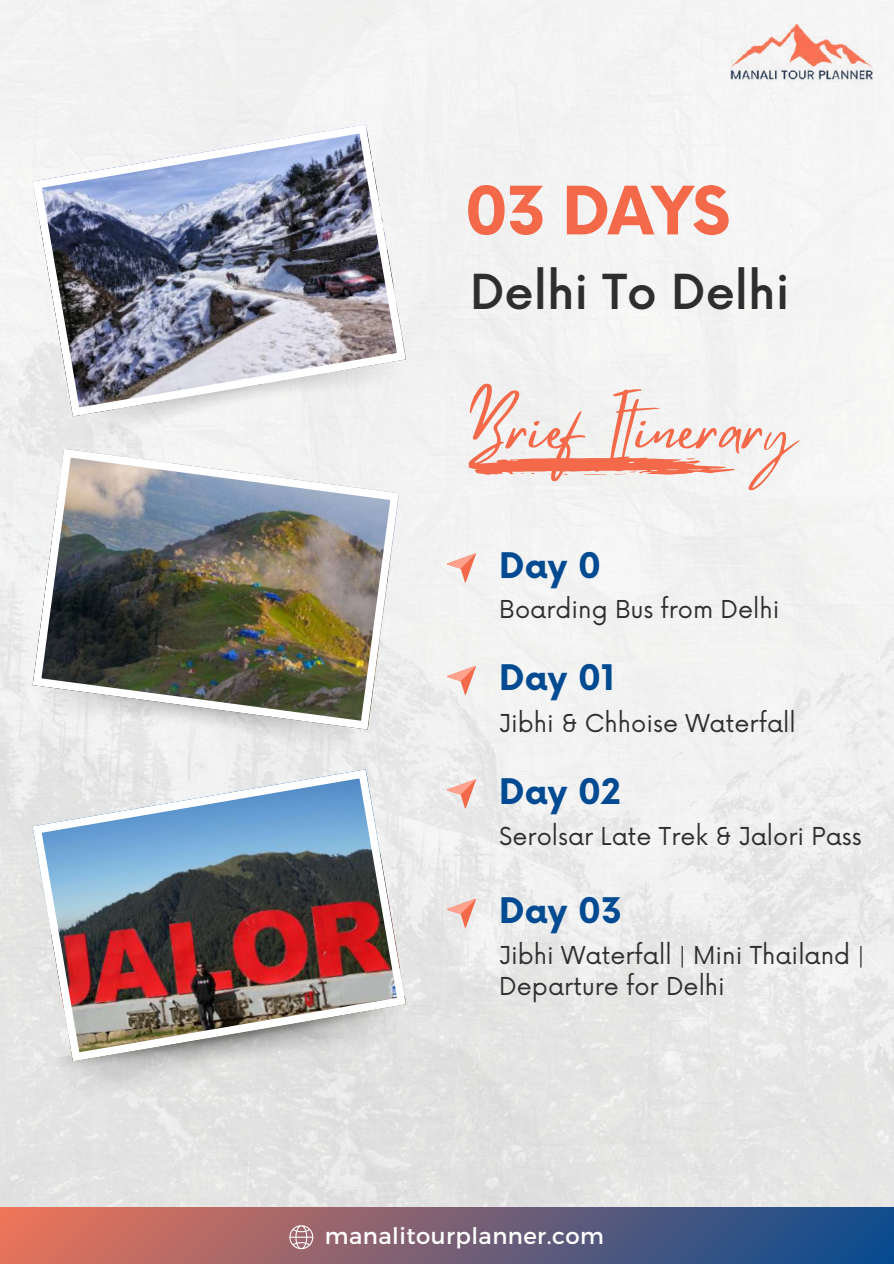
<style>
.page{position:relative;width:894px;height:1264px;background:#fff}
.page>*{position:absolute;margin:0;border:0;box-sizing:border-box;transform-origin:0 0}
.t1{font:700 64.95px "Now";letter-spacing:-.03em;color:#f36949}
.t2{font:62.1px "Mistrully";color:#f36949}
.t3{font:500 46.95px "Now";color:#2f2e2e}
.t4{font:700 34.35px "Now";color:#024a91}
.t5{font:24px/31.8px "Now";color:#2f2e2e}
.t6{font:22.8px "Montserrat";letter-spacing:.02em;color:#fff}
</style>
<div class="page">
<img style="left:33px;top:124px;width:372px;height:292px">
<img style="left:33px;top:769px;width:372px;height:292px">
<img style="left:24px;top:670px;width:343px;height:99px">
<img style="left:33px;top:449px;width:365px;height:280px">
<svg style="left:468px;top:458px;width:266px;height:18px"></svg>
<img style="left:730px;top:25px;width:142px;height:60px">
<svg style="left:446px;top:553px;width:30px;height:29px"></svg>
<svg style="left:446px;top:666px;width:30px;height:29px"></svg>
<svg style="left:446px;top:779px;width:30px;height:29px"></svg>
<svg style="left:446px;top:898px;width:30px;height:29px"></svg>
<div style="left:0;top:1207px;width:893px;height:56px;background:linear-gradient(to right,#ea7459,#0b4c8f)"></div>
<svg style="left:289px;top:1225px;width:24px;height:24px"></svg>
<h1 class="t1" style="left:464px;top:176px;width:268px">03 DAYS</h1>
<h3 class="t3" style="left:470px;top:267px;width:321px">Delhi To Delhi</h3>
<h2 class="t2" style="left:468px;top:379px;width:330px">Brief Itinerary</h2>
<h3 class="t4" style="left:499px;top:546px;width:103px">Day 0</h3>
<p class="t5" style="left:499px;top:594px;width:282px">Boarding Bus from Delhi</p>
<h3 class="t4" style="left:499px;top:659px;width:118px">Day 01</h3>
<p class="t5" style="left:499px;top:708px;width:298px">Jibhi &amp; Chhoise Waterfall</p>
<h3 class="t4" style="left:499px;top:772px;width:123px">Day 02</h3>
<p class="t5" style="left:499px;top:821px;width:364px">Serolsar Late Trek &amp; Jalori Pass</p>
<h3 class="t4" style="left:499px;top:892px;width:125px">Day 03</h3>
<p class="t5" style="left:499px;top:940px;width:367px">Jibhi Waterfall | Mini Thailand |<br>Departure for Delhi</p>
<p class="t6" style="left:325px;top:1221px;width:280px">manalitourplanner.com</p>
</div>
